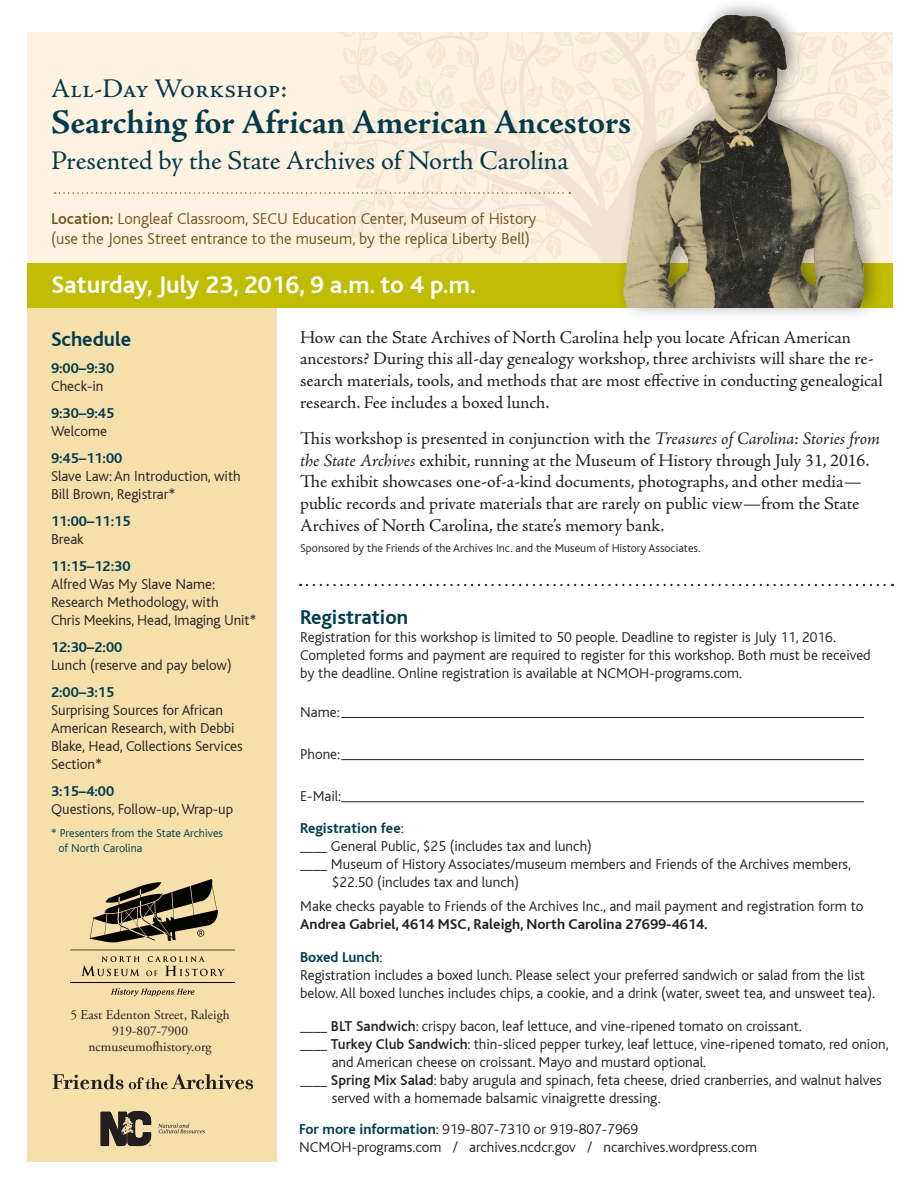
<style>
.page{position:relative;width:918px;height:1188px;background:#fff}
.page>*{position:absolute;margin:0;border:0;box-sizing:border-box;transform-origin:0 0}
.t1{font:700 34.5px "Adobe Jenson Pro";letter-spacing:-.005em;color:#003b4d}
.t2{font:27px "Adobe Jenson Pro";letter-spacing:-.005em;color:#003b4d}
.t3{font:700 25.5px "Bliss";color:#fff}
.t4{font:700 21px "Bliss";color:#003b4d}
.t5{font:18px/21.6px "Adobe Jenson Pro";letter-spacing:-.005em;color:#231f20}
.t6{font:300 16.5px/19.8px "Bliss";color:#6f5924}
.t7{font:300 15px/18px "Bliss";color:#231f20}
.t8{font:700 15px "Bliss";color:#003b4d}
.t9{font:13.5px "Adobe Garamond Pro";color:#231f20}
.t10{font:300 12px "Bliss";color:#231f20}
.t11{font:300 12px/14.4px "Bliss";color:#003b4d}
.s1{font-weight:500}
.s2{font-style:italic}
.s3{font-weight:300}
.s4{font-weight:700}
.s5{font-weight:700;color:#003b4d}
</style>
<div class="page">
<div style="left:27px;top:33px;width:865px;height:275px;background:#fff2e0"></div>
<div style="left:27px;top:308px;width:250px;height:854px;background:#f5dfaa"></div>
<svg style="left:111px;top:988px;width:83px;height:8px"></svg>
<svg style="left:81px;top:956px;width:59px;height:20px"></svg>
<svg style="left:146px;top:956px;width:79px;height:20px"></svg>
<hr style="left:70px;top:950px;width:165px;height:1px;background:#040503">
<hr style="left:70px;top:982px;width:165px;height:1px;background:#040503">
<svg style="left:89px;top:879px;width:129px;height:64px"></svg>
<div style="left:27px;top:264px;width:865px;height:44px;background:#c0bc00"></div>
<div style="left:615px;top:0;width:269px;height:320px;background:#231f20;opacity:.45"></div>
<img style="left:624px;top:15px;width:240px;height:293px">
<svg style="left:55px;top:33px;width:837px;height:267px"></svg>
<hr style="left:341px;top:717px;width:523px;height:1px;background:#231f20">
<hr style="left:341px;top:759px;width:523px;height:1px;background:#231f20">
<hr style="left:341px;top:801px;width:523px;height:1px;background:#231f20">
<svg style="left:307px;top:584px;width:586px;height:2px"></svg>
<svg style="left:101px;top:1111px;width:50px;height:35px"></svg>
<svg style="left:158px;top:1124px;width:47px;height:10px"></svg>
<svg style="left:53px;top:1074px;width:200px;height:15px"></svg>
<p class="t2" style="left:51px;top:74px;width:238px">All-Day Workshop:</p>
<p class="t1" style="left:51px;top:103px;width:582px">Searching for African American Ancestors</p>
<p class="t2" style="left:51px;top:146px;width:519px">Presented by the State Archives of North Carolina</p>
<p class="t6" style="left:51px;top:209px;width:487px"><span class="s1">Location:</span> Longleaf Classroom, SECU Education Center, Museum of History (use the Jones Street entrance to the museum, by the replica Liberty Bell)</p>
<p class="t3" style="left:52px;top:271px;width:426px">Saturday, July 23, 2016, 9 a.m. to 4 p.m.</p>
<p class="t4" style="left:51px;top:328px;width:82px">Schedule</p>
<p class="t8" style="left:51px;top:360px;width:65px">9:00–9:30</p>
<p class="t7" style="left:51px;top:377px;width:54px">Check-in</p>
<p class="t8" style="left:51px;top:405px;width:65px">9:30–9:45</p>
<p class="t7" style="left:51px;top:422px;width:58px">Welcome</p>
<p class="t8" style="left:51px;top:450px;width:73px">9:45–11:00</p>
<p class="t7" style="left:51px;top:467px;width:191px">Slave Law: An Introduction, with<br>Bill Brown, Registrar*</p>
<p class="t8" style="left:51px;top:513px;width:81px">11:00–11:15</p>
<p class="t7" style="left:51px;top:530px;width:34px">Break</p>
<p class="t8" style="left:51px;top:558px;width:81px">11:15–12:30</p>
<p class="t7" style="left:51px;top:575px;width:207px">Alfred Was My Slave Name:<br>Research Methodology, with<br>Chris Meekins, Head, Imaging Unit*</p>
<p class="t8" style="left:51px;top:639px;width:73px">12:30–2:00</p>
<p class="t7" style="left:51px;top:656px;width:182px">Lunch (reserve and pay below)</p>
<p class="t8" style="left:51px;top:684px;width:65px">2:00–3:15</p>
<p class="t7" style="left:51px;top:701px;width:193px">Surprising Sources for African<br>American Research, with Debbi<br>Blake, Head, Collections Services<br>Section*</p>
<p class="t8" style="left:51px;top:783px;width:65px">3:15–4:00</p>
<p class="t7" style="left:51px;top:800px;width:184px">Questions, Follow-up, Wrap-up</p>
<p class="t11" style="left:58px;top:826px;width:166px;text-indent:-8px">* Presenters from the State Archives of North Carolina</p>
<p class="t9" style="left:70px;top:1007px;width:161px">5 East Edenton Street, Raleigh</p>
<p class="t9" style="left:112px;top:1023px;width:78px">919-807-7900</p>
<p class="t9" style="left:89px;top:1039px;width:125px">ncmuseumofhistory.org</p>
<p class="t5" style="left:300px;top:327px;width:584px">How can the State Archives of North Carolina help you locate African American ancestors? During this all-day genealogy workshop, three archivists will share the re&shy;search materials, tools, and methods that are most effective in conducting genealogical research. Fee includes a boxed lunch.</p>
<p class="t5" style="left:300px;top:428px;width:581px">This workshop is presented in conjunction with the <span class="s2">Treasures of Carolina: Stories from the State Archives</span> exhibit, running at the Museum of History through July 31, 2016.<br>The exhibit showcases one-of-a-kind documents, photographs, and other media— public records and private materials that are rarely on public view—from the State Archives of North Carolina, the state’s memory bank.</p>
<p class="t10" style="left:300px;top:542px;width:402px">Sponsored by the Friends of the Archives Inc. and the Museum of History Associates.</p>
<p class="t4" style="left:300px;top:606px;width:109px">Registration</p>
<p class="t7" style="left:300px;top:629px;width:572px">Registration for this workshop is limited to 50 people. Deadline to register is July 11, 2016.<br>Completed forms and payment are required to register for this workshop. Both must be received by the deadline. Online registration is available at NCMOH-programs.com.</p>
<p class="t7" style="left:300px;top:704px;width:41px">Name:</p>
<p class="t7" style="left:300px;top:746px;width:41px">Phone:</p>
<p class="t7" style="left:300px;top:788px;width:43px">E-Mail:</p>
<p class="t8" style="left:300px;top:820px;width:105px">Registration fee<span class="s3">:</span></p>
<p class="t7" style="left:300px;top:837px;width:293px">____ General Public, $25 (includes tax and lunch)</p>
<p class="t7" style="left:332px;top:855px;width:521px;text-indent:-32px">____ Museum of History Associates/museum members and Friends of the Archives members, $22.50 (includes tax and lunch)</p>
<p class="t7" style="left:300px;top:897px;width:565px">Make checks payable to Friends of the Archives Inc., and mail payment and registration form to<br><span class="s4">Andrea Gabriel, 4614 MSC, Raleigh, North Carolina 27699-4614.</span></p>
<p class="t8" style="left:300px;top:949px;width:84px">Boxed Lunch<span class="s3">:</span></p>
<p class="t7" style="left:300px;top:966px;width:576px">Registration includes a boxed lunch. Please select your preferred sandwich or salad from the list below. All boxed lunches includes chips, a cookie, and a drink (water, sweet tea, and unsweet tea).</p>
<p class="t7" style="left:300px;top:1017px;width:503px">____ <span class="s1">BLT Sandwich</span>: crispy bacon, leaf lettuce, and vine-ripened tomato on croissant.</p>
<p class="t7" style="left:332px;top:1035px;width:558px;text-indent:-32px">____ <span class="s1">Turkey Club Sandwich</span>: thin-sliced pepper turkey, leaf lettuce, vine-ripened tomato, red onion, and American cheese on croissant. Mayo and mustard optional.</p>
<p class="t7" style="left:332px;top:1071px;width:552px;text-indent:-32px">____ <span class="s1">Spring Mix Salad</span>: baby arugula and spinach, feta cheese, dried cranberries, and walnut halves served with a homemade balsamic vinaigrette dressing.</p>
<p class="t7" style="left:299px;top:1120px;width:460px"><span class="s5">For more information</span>: 919-807-7310 or 919-807-7969<br>NCMOH-programs.com / archives.ncdcr.gov / ncarchives.wordpress.com</p>
</div>
